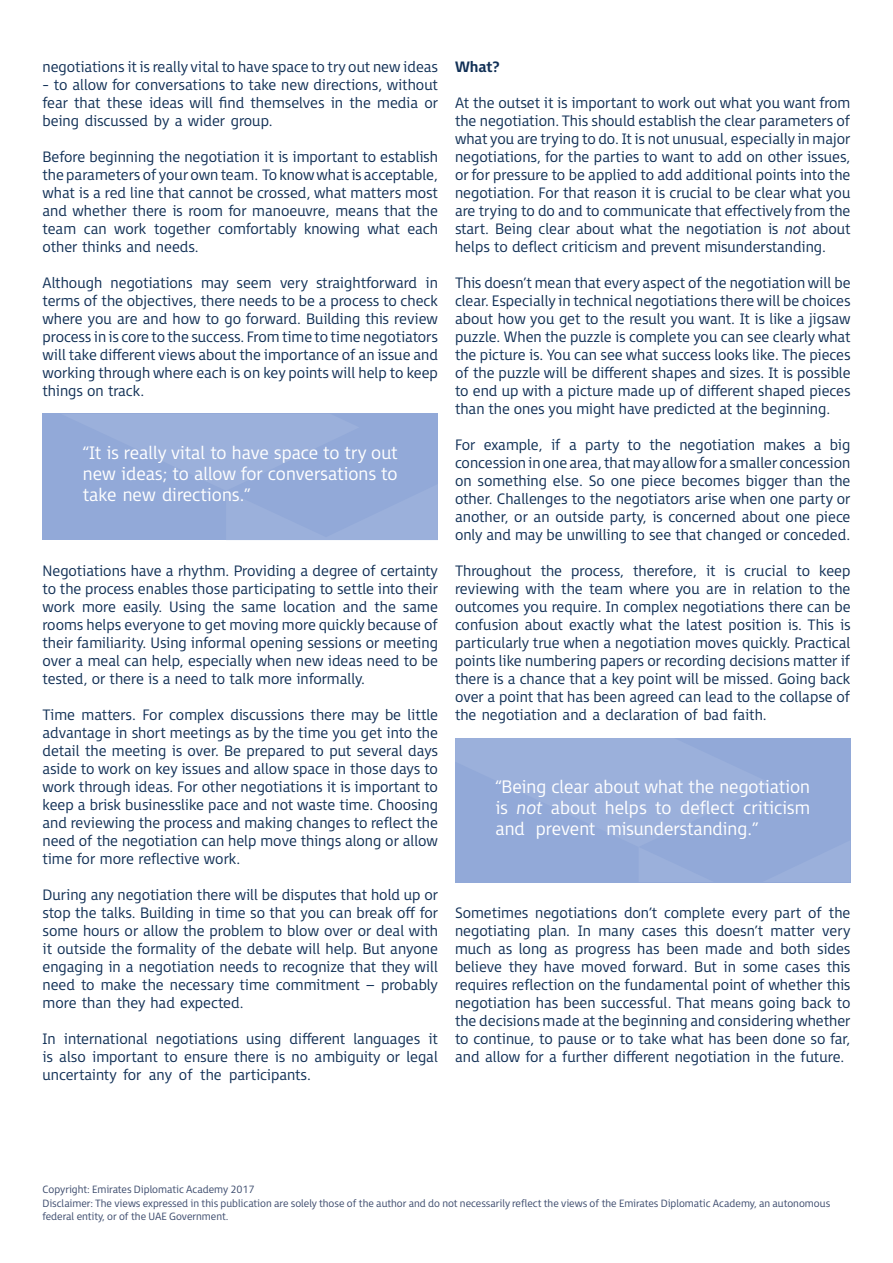
<style>
.page{position:relative;width:893px;height:1263px;background:#fff}
.page>*{position:absolute;margin:0;border:0;box-sizing:border-box;transform-origin:0 0}
.t1{font:300 18px/21px "FS Millbank";color:#fff;text-align:justify}
.t2{font:300 15px/18px "FS Millbank";color:#113056;text-align:justify}
.t3{font:700 15px "FS Millbank";color:#113056}
.t4{font:300 10.5px/13.5px "FS Millbank";color:#3b4a6c}
.s1{font-style:italic}
</style>
<div class="page">
<svg style="left:455px;top:738px;width:395px;height:144px;background:#95abd9"></svg>
<div style="left:43px;top:414px;width:395px;height:126px;background:#92a9d8"></div>
<p class="t2" style="left:43px;top:56px;width:397px">negotiations it is really vital to have space to try out new ideas</p>
<p class="t2" style="left:43px;top:74px;width:397px">- to allow for conversations to take new directions, without fear that these ideas will find themselves in the media or being discussed by a wider group.</p>
<p class="t2" style="left:43px;top:146px;width:397px">Before beginning the negotiation it is important to establish the parameters of your own team. To know what is acceptable, what is a red line that cannot be crossed, what matters most and whether there is room for manoeuvre, means that the team can work together comfortably knowing what each other thinks and needs.</p>
<p class="t2" style="left:43px;top:272px;width:397px">Although negotiations may seem very straightforward in terms of the objectives, there needs to be a process to check where you are and how to go forward. Building this review process in is core to the success. From time to time negotiators will take different views about the importance of an issue and working through where each is on key points will help to keep things on track.</p>
<p class="t1" style="left:83px;top:440px;width:316px">“It is really vital to have space to try out new ideas; to allow for conversations to take new directions.”</p>
<p class="t2" style="left:43px;top:560px;width:397px">Negotiations have a rhythm. Providing a degree of certainty to the process enables those participating to settle into their work more easily. Using the same location and the same rooms helps everyone to get moving more quickly because of their familiarity. Using informal opening sessions or meeting over a meal can help, especially when new ideas need to be tested, or there is a need to talk more informally.</p>
<p class="t2" style="left:43px;top:704px;width:397px">Time matters. For complex discussions there may be little advantage in short meetings as by the time you get into the detail the meeting is over. Be prepared to put several days aside to work on key issues and allow space in those days to work through ideas. For other negotiations it is important to keep a brisk businesslike pace and not waste time. Choosing and reviewing the process and making changes to reflect the need of the negotiation can help move things along or allow time for more reflective work.</p>
<p class="t2" style="left:43px;top:884px;width:397px">During any negotiation there will be disputes that hold up or stop the talks. Building in time so that you can break off for some hours or allow the problem to blow over or deal with it outside the formality of the debate will help. But anyone engaging in a negotiation needs to recognize that they will need to make the necessary time commitment – probably more than they had expected.</p>
<p class="t2" style="left:43px;top:1028px;width:397px">In international negotiations using different languages it is also important to ensure there is no ambiguity or legal uncertainty for any of the participants.</p>
<p class="t3" style="left:455px;top:54px;width:46px">What?</p>
<p class="t2" style="left:455px;top:92px;width:397px">At the outset it is important to work out what you want from the negotiation. This should establish the clear parameters of what you are trying to do. It is not unusual, especially in major negotiations, for the parties to want to add on other issues, or for pressure to be applied to add additional points into the negotiation. For that reason it is crucial to be clear what you are trying to do and to communicate that effectively from the start. Being clear about what the negotiation is <span class="s1">not</span> about helps to deflect criticism and prevent misunderstanding.</p>
<p class="t2" style="left:455px;top:272px;width:397px">This doesn’t mean that every aspect of the negotiation will be clear. Especially in technical negotiations there will be choices about how you get to the result you want. It is like a jigsaw puzzle. When the puzzle is complete you can see clearly what the picture is. You can see what success looks like. The pieces of the puzzle will be different shapes and sizes. It is possible to end up with a picture made up of different shaped pieces than the ones you might have predicted at the beginning.</p>
<p class="t2" style="left:455px;top:434px;width:397px">For example, if a party to the negotiation makes a big concession in one area, that may allow for a smaller concession on something else. So one piece becomes bigger than the other. Challenges to the negotiators arise when one party or another, or an outside party, is concerned about one piece only and may be unwilling to see that changed or conceded.</p>
<p class="t2" style="left:455px;top:560px;width:397px">Throughout the process, therefore, it is crucial to keep reviewing with the team where you are in relation to the outcomes you require. In complex negotiations there can be confusion about exactly what the latest position is. This is particularly true when a negotiation moves quickly. Practical points like numbering papers or recording decisions matter if there is a chance that a key point will be missed. Going back over a point that has been agreed can lead to the collapse of the negotiation and a declaration of bad faith.</p>
<p class="t1" style="left:495px;top:774px;width:316px">“Being clear about what the negotiation is <span class="s1">not</span> about helps to deflect criticism and prevent misunderstanding.”</p>
<p class="t2" style="left:455px;top:902px;width:397px">Sometimes negotiations don’t complete every part of the negotiating plan. In many cases this doesn’t matter very much as long as progress has been made and both sides believe they have moved forward. But in some cases this requires reflection on the fundamental point of whether this negotiation has been successful. That means going back to the decisions made at the beginning and considering whether to continue, to pause or to take what has been done so far, and allow for a further different negotiation in the future.</p>
<p class="t4" style="left:43px;top:1182px;width:214px">Copyright: Emirates Diplomatic Academy 2017</p>
<p class="t4" style="left:43px;top:1195px;width:789px">Disclaimer: The views expressed in this publication are solely those of the author and do not necessarily reflect the views of the Emirates Diplomatic Academy, an autonomous federal entity, or of the UAE Government.</p>
</div>
